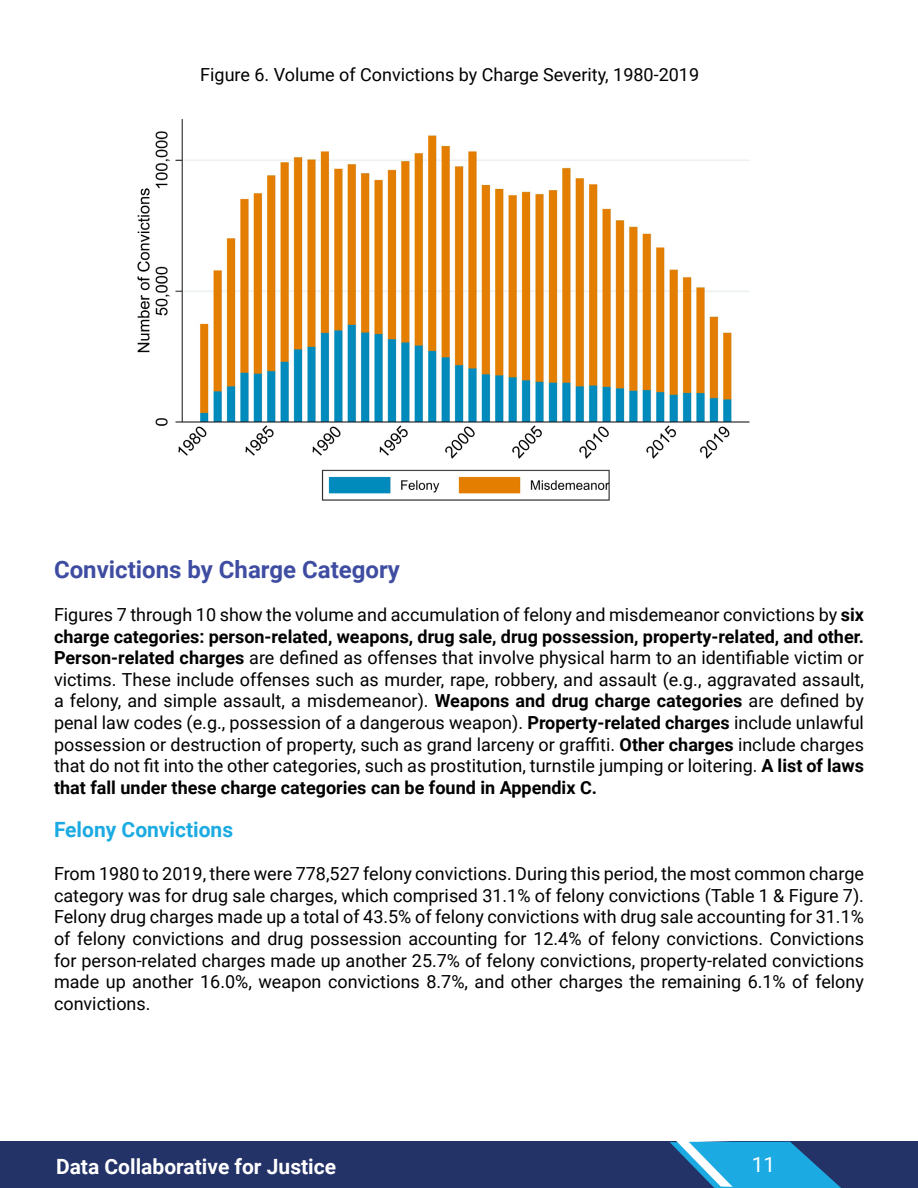
<style>
.page{position:relative;width:918px;height:1188px;background:#fff}
.page>*{position:absolute;margin:0;border:0;box-sizing:border-box;transform-origin:0 0}
.t1{font:700 24px "Roboto";color:#3e4da1}
.t2{font:700 21px "Roboto";color:#fff}
.t3{font:700 21px "Roboto";color:#1babe2}
.t4{font:21px "Roboto";color:#fff}
.t5{font:18px/21.6px "Roboto";color:#000;text-align:justify}
.s1{font-weight:700}
</style>
<div class="page">
<div style="left:0;top:1142px;width:918px;height:46px;background:#233267"></div>
<svg style="left:659px;top:1141px;width:182px;height:47px"></svg>
<img style="left:137px;top:119px;width:613px;height:382px">
<p class="t5" style="left:200px;top:63px;width:500px">Figure 6. Volume of Convictions by Charge Severity, 1980-2019</p>
<h1 class="t1" style="left:54px;top:552px;width:348px">Convictions by Charge Category</h1>
<p class="t5" style="left:54px;top:603px;width:812px">Figures 7 through 10 show the volume and accumulation of felony and misdemeanor convictions by <span class="s1">six charge categories: person-related, weapons, drug sale, drug possession, property-related, and other.<br>Person-related charges</span> are defined as offenses that involve physical harm to an identifiable victim or victims. These include offenses such as murder, rape, robbery, and assault (e.g., aggravated assault, a felony, and simple assault, a misdemeanor). <span class="s1">Weapons and drug charge categories</span> are defined by penal law codes (e.g., possession of a dangerous weapon). <span class="s1">Property-related charges</span> include unlawful possession or destruction of property, such as grand larceny or graffiti. <span class="s1">Other charges</span> include charges that do not fit into the other categories, such as prostitution, turnstile jumping or loitering. <span class="s1">A list of laws that fall under these charge categories can be found in Appendix C.</span></p>
<p class="t3" style="left:54px;top:815px;width:181px">Felony Convictions</p>
<p class="t5" style="left:54px;top:862px;width:812px">From 1980 to 2019, there were 778,527 felony convictions. During this period, the most common charge category was for drug sale charges, which comprised 31.1% of felony convictions (Table 1 &amp; Figure 7).<br>Felony drug charges made up a total of 43.5% of felony convictions with drug sale accounting for 31.1% of felony convictions and drug possession accounting for 12.4% of felony convictions. Convictions for person-related charges made up another 25.7% of felony convictions, property-related convictions made up another 16.0%, weapon convictions 8.7%, and other charges the remaining 6.1% of felony convictions.</p>
<p class="t2" style="left:56px;top:1151px;width:282px">Data Collaborative for Justice</p>
<p class="t4" style="left:752px;top:1150px;width:25px">11</p>
</div>
